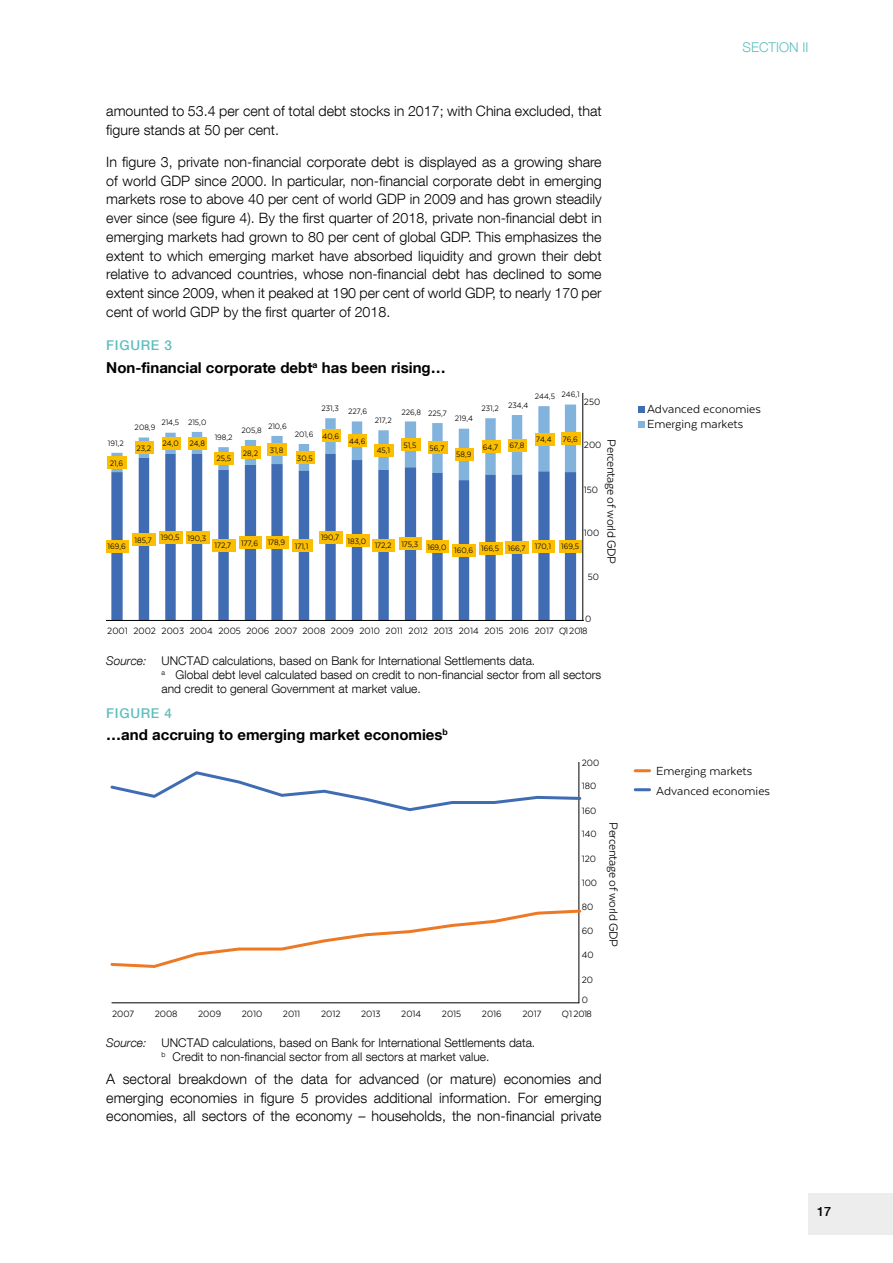
<style>
.page{position:relative;width:893px;height:1263px;background:#fff}
.page>*{position:absolute;margin:0;border:0;box-sizing:border-box;transform-origin:0 0}
.t1{font:700 15px "Helvetica Neue LT Com";color:#000}
.t2{font:300 14.25px/18.8px "Helvetica Neue LT Com";color:#000;text-align:justify}
.t3{font:13.5px/15.1px "Texta";color:#000}
.t4{font:13.5px "Texta";letter-spacing:-.03em;color:#000}
.t5{font:500 13.5px "Helvetica Neue LT Com";letter-spacing:.05em;color:#5ebfbe}
.t6{font:300 13.5px "Helvetica Neue LT Com";color:#5ebfbe}
.t7{font:500 12.75px "Helvetica Neue LT Com";color:#000}
.t8{font:300 12px/14.2px "Helvetica Neue LT Com";color:#000}
.t9{font:italic 300 12px "Helvetica Neue LT Com";color:#000}
.t10{font:10.5px "Texta";color:#000}
.t11{font:9px "Texta";color:#000}
</style>
<div class="page">
<div style="left:808px;top:1193px;width:85px;height:42px;background:#ededed"></div>
<div style="left:638px;top:421px;width:6px;height:7px;background:#82b3dd"></div>
<div style="left:638px;top:406px;width:6px;height:7px;background:#3f6cb3"></div>
<svg style="left:111px;top:480px;width:465px;height:140px"></svg>
<svg style="left:111px;top:405px;width:465px;height:75px"></svg>
<hr style="left:106px;top:620px;width:478px;height:1px;background:#000">
<div style="left:106px;top:540px;width:23px;height:12px;background:#fcbe00"></div>
<div style="left:132px;top:533px;width:24px;height:13px;background:#fcbe00"></div>
<div style="left:159px;top:531px;width:24px;height:12px;background:#fcbe00"></div>
<div style="left:186px;top:531px;width:23px;height:13px;background:#fcbe00"></div>
<div style="left:212px;top:539px;width:23px;height:12px;background:#fcbe00"></div>
<div style="left:239px;top:536px;width:23px;height:13px;background:#fcbe00"></div>
<div style="left:266px;top:536px;width:23px;height:12px;background:#fcbe00"></div>
<div style="left:292px;top:540px;width:21px;height:12px;background:#fcbe00"></div>
<div style="left:319px;top:531px;width:23px;height:12px;background:#fcbe00"></div>
<div style="left:346px;top:535px;width:23px;height:12px;background:#fcbe00"></div>
<div style="left:373px;top:539px;width:22px;height:12px;background:#fcbe00"></div>
<div style="left:399px;top:538px;width:23px;height:12px;background:#fcbe00"></div>
<div style="left:426px;top:541px;width:23px;height:12px;background:#fcbe00"></div>
<div style="left:453px;top:544px;width:23px;height:12px;background:#fcbe00"></div>
<div style="left:479px;top:542px;width:23px;height:12px;background:#fcbe00"></div>
<div style="left:506px;top:541px;width:23px;height:13px;background:#fcbe00"></div>
<div style="left:533px;top:540px;width:22px;height:12px;background:#fcbe00"></div>
<div style="left:560px;top:540px;width:22px;height:12px;background:#fcbe00"></div>
<div style="left:108px;top:457px;width:19px;height:12px;background:#fcbe00"></div>
<div style="left:135px;top:442px;width:19px;height:12px;background:#fcbe00"></div>
<div style="left:162px;top:437px;width:19px;height:12px;background:#fcbe00"></div>
<div style="left:188px;top:437px;width:19px;height:12px;background:#fcbe00"></div>
<div style="left:215px;top:452px;width:19px;height:12px;background:#fcbe00"></div>
<div style="left:241px;top:447px;width:20px;height:12px;background:#fcbe00"></div>
<div style="left:267px;top:444px;width:20px;height:12px;background:#fcbe00"></div>
<div style="left:296px;top:451px;width:19px;height:13px;background:#fcbe00"></div>
<div style="left:322px;top:430px;width:19px;height:12px;background:#fcbe00"></div>
<div style="left:349px;top:434px;width:18px;height:13px;background:#fcbe00"></div>
<div style="left:374px;top:444px;width:20px;height:12px;background:#fcbe00"></div>
<div style="left:401px;top:439px;width:19px;height:12px;background:#fcbe00"></div>
<div style="left:428px;top:442px;width:19px;height:12px;background:#fcbe00"></div>
<div style="left:455px;top:448px;width:19px;height:12px;background:#fcbe00"></div>
<div style="left:482px;top:441px;width:18px;height:12px;background:#fcbe00"></div>
<div style="left:508px;top:439px;width:19px;height:12px;background:#fcbe00"></div>
<div style="left:535px;top:433px;width:19px;height:12px;background:#fcbe00"></div>
<div style="left:561px;top:433px;width:20px;height:12px;background:#fcbe00"></div>
<hr style="left:582px;top:393px;width:1px;height:228px;background:#000">
<hr style="left:112px;top:1002px;width:467px;height:1px;background:#000">
<hr style="left:579px;top:762px;width:1px;height:241px;background:#000">
<svg style="left:110px;top:770px;width:472px;height:43px"></svg>
<svg style="left:110px;top:908px;width:472px;height:61px"></svg>
<hr style="left:635px;top:788px;width:15px;height:3px;background:#3f6cb3">
<hr style="left:635px;top:769px;width:15px;height:3px;background:#ed7924">
<p class="t2" style="left:106px;top:102px;width:497px">amounted to 53.4 per cent of total debt stocks in 2017; with China excluded, that figure stands at 50 per cent.</p>
<p class="t2" style="left:106px;top:152px;width:497px">In figure 3, private non-financial corporate debt is displayed as a growing share of world GDP since 2000. In particular, non-financial corporate debt in emerging markets rose to above 40 per cent of world GDP in 2009 and has grown steadily ever since (see figure 4). By the first quarter of 2018, private non-financial debt in emerging markets had grown to 80 per cent of global GDP. This emphasizes the extent to which emerging market have absorbed liquidity and grown their debt relative to advanced countries, whose non-financial debt has declined to some extent since 2009, when it peaked at 190 per cent of world GDP, to nearly 170 per cent of world GDP by the first quarter of 2018.</p>
<p class="t5" style="left:106px;top:337px;width:67px">FIGURE 3</p>
<p class="t1" style="left:106px;top:358px;width:341px">Non-financial corporate debt<sup>a</sup> has been rising…</p>
<p class="t11" style="left:108px;top:438px;width:17px">191,2</p>
<p class="t11" style="left:110px;top:458px;width:15px">21,6</p>
<p class="t11" style="left:108px;top:542px;width:20px">169,6</p>
<p class="t11" style="left:161px;top:418px;width:47px">214,5 215,0</p>
<p class="t11" style="left:135px;top:423px;width:22px">208,9</p>
<p class="t11" style="left:136px;top:444px;width:16px">23,2</p>
<p class="t11" style="left:163px;top:439px;width:44px">24,0 24,8</p>
<p class="t11" style="left:135px;top:533px;width:73px">185,7 190,5 190,3</p>
<p class="t11" style="left:215px;top:433px;width:19px">198,2</p>
<p class="t11" style="left:216px;top:454px;width:16px">25,5</p>
<p class="t11" style="left:241px;top:423px;width:47px">205,8 210,6</p>
<p class="t11" style="left:243px;top:448px;width:17px">28,2</p>
<p class="t11" style="left:270px;top:446px;width:15px">31,8</p>
<p class="t11" style="left:295px;top:429px;width:20px">201,6</p>
<p class="t11" style="left:297px;top:453px;width:17px">30,5</p>
<p class="t11" style="left:215px;top:540px;width:95px">172,7 177,6 178,9 171,1</p>
<p class="t11" style="left:321px;top:405px;width:47px">231,3 227,6</p>
<p class="t11" style="left:375px;top:416px;width:18px">217,2</p>
<p class="t11" style="left:401px;top:408px;width:47px">226,8 225,7</p>
<p class="t11" style="left:455px;top:414px;width:20px">219,4</p>
<p class="t11" style="left:535px;top:391px;width:46px">244,5 246,1</p>
<p class="t10" style="left:584px;top:396px;width:18px">250</p>
<p class="t11" style="left:481px;top:402px;width:48px">231,2 234,4</p>
<p class="t11" style="left:323px;top:431px;width:18px">40,6</p>
<p class="t11" style="left:349px;top:436px;width:18px">44,6</p>
<p class="t11" style="left:321px;top:535px;width:47px">190,7 183,0</p>
<p class="t11" style="left:536px;top:435px;width:17px">74,4</p>
<p class="t11" style="left:563px;top:434px;width:16px">76,6</p>
<p class="t4" style="left:618px;top:439px;width:126px;rotate:90deg">Percentage of world GDP</p>
<p class="t10" style="left:584px;top:440px;width:19px">200</p>
<p class="t11" style="left:403px;top:440px;width:14px">51,5</p>
<p class="t11" style="left:430px;top:444px;width:16px">56,7</p>
<p class="t11" style="left:483px;top:442px;width:17px">64,7</p>
<p class="t11" style="left:510px;top:441px;width:16px">67,8</p>
<p class="t11" style="left:377px;top:446px;width:15px">45,1</p>
<p class="t11" style="left:456px;top:450px;width:17px">58,9</p>
<p class="t10" style="left:584px;top:484px;width:16px">150</p>
<p class="t10" style="left:584px;top:527px;width:17px">100</p>
<p class="t11" style="left:375px;top:542px;width:206px">172,2 175,3 169,0 160,6 166,5 166,7 170,1 169,5</p>
<p class="t10" style="left:588px;top:572px;width:13px">50</p>
<p class="t10" style="left:585px;top:613px;width:8px">0</p>
<p class="t10" style="left:107px;top:625px;width:482px">2001 2002 2003 2004 2005 2006 2007 2008 2009 2010 2011 2012 2013 2014 2015 2016 2017 Q12018</p>
<p class="t9" style="left:106px;top:653px;width:42px">Source:</p>
<p class="t8" style="left:162px;top:653px;width:441px">UNCTAD calculations, based on Bank for International Settlements data.<br><sup>a</sup> Global debt level calculated based on credit to non-financial sector from all sectors and credit to general Government at market value.</p>
<p class="t5" style="left:106px;top:705px;width:67px">FIGURE 4</p>
<p class="t1" style="left:106px;top:725px;width:343px">…and accruing to emerging market economies<sup>b</sup></p>
<p class="t10" style="left:582px;top:757px;width:19px">200</p>
<p class="t10" style="left:582px;top:781px;width:16px">180</p>
<p class="t10" style="left:112px;top:1008px;width:24px">2007</p>
<p class="t10" style="left:155px;top:1008px;width:24px">2008</p>
<p class="t10" style="left:198px;top:1008px;width:24px">2009</p>
<p class="t10" style="left:242px;top:1008px;width:22px">2010</p>
<p class="t10" style="left:283px;top:1008px;width:19px">2011</p>
<p class="t10" style="left:321px;top:1008px;width:21px">2012</p>
<p class="t10" style="left:361px;top:1008px;width:21px">2013</p>
<p class="t10" style="left:401px;top:1008px;width:21px">2014</p>
<p class="t10" style="left:442px;top:1008px;width:21px">2015</p>
<p class="t10" style="left:482px;top:1008px;width:21px">2016</p>
<p class="t10" style="left:522px;top:1008px;width:20px">2017</p>
<p class="t10" style="left:582px;top:805px;width:16px">160</p>
<p class="t10" style="left:582px;top:829px;width:16px">140</p>
<p class="t10" style="left:582px;top:853px;width:16px">120</p>
<p class="t10" style="left:582px;top:877px;width:17px">100</p>
<p class="t10" style="left:582px;top:901px;width:13px">80</p>
<p class="t10" style="left:582px;top:925px;width:13px">60</p>
<p class="t10" style="left:582px;top:950px;width:13px">40</p>
<p class="t10" style="left:582px;top:974px;width:13px">20</p>
<p class="t10" style="left:582px;top:994px;width:8px">0</p>
<p class="t10" style="left:562px;top:1008px;width:31px">Q1 2018</p>
<p class="t4" style="left:620px;top:822px;width:126px;rotate:90deg">Percentage of world GDP</p>
<p class="t9" style="left:106px;top:1035px;width:42px">Source:</p>
<p class="t8" style="left:162px;top:1035px;width:375px">UNCTAD calculations, based on Bank for International Settlements data. <sup>b</sup> Credit to non-financial sector from all sectors at market value.</p>
<p class="t2" style="left:106px;top:1069px;width:497px">A sectoral breakdown of the data for advanced (or mature) economies and emerging economies in figure 5 provides additional information. For emerging economies, all sectors of the economy – households, the non-financial private</p>
<p class="t6" style="left:743px;top:39px;width:67px">SECTION II</p>
<p class="t3" style="left:647px;top:401px;width:115px">Advanced economies<br>Emerging markets</p>
<p class="t3" style="left:656px;top:763px;width:98px">Emerging markets</p>
<p class="t3" style="left:656px;top:783px;width:115px">Advanced economies</p>
<p class="t7" style="left:817px;top:1203px;width:16px">17</p>
</div>
